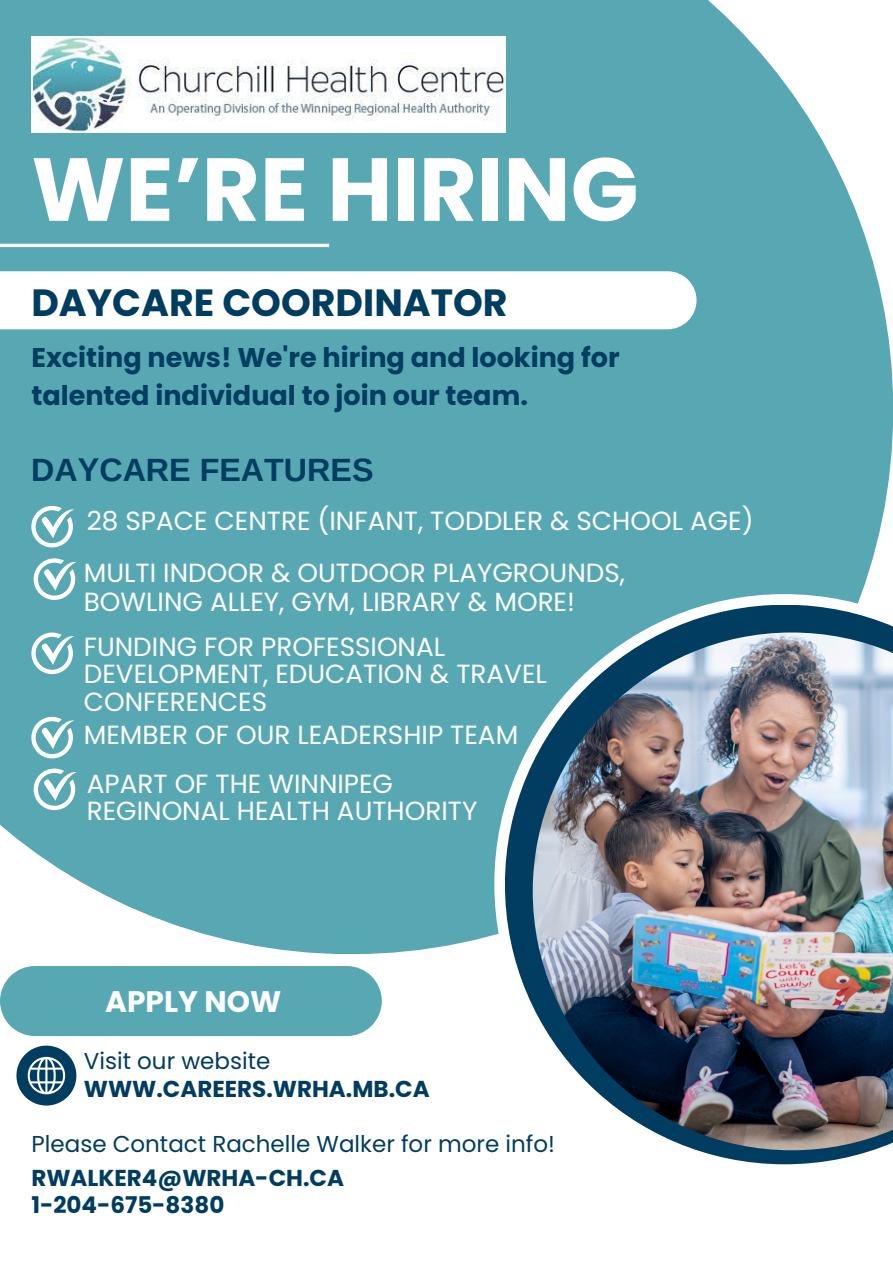
<style>
.page{position:relative;width:893px;height:1263px;background:#fff}
.page>*{position:absolute;margin:0;border:0;box-sizing:border-box;transform-origin:0 0}
.t1{font:700 89.32px "Poppins";color:#fff}
.t2{font:700 37.88px "Poppins";color:#003d60}
.t3{font:700 32.25px "Arimo";color:#003d60}
.t4{font:700 29.62px "Poppins";color:#fcfdfd}
.t5{font:700 27.08px/37.7px "Poppins";color:#003d60}
.t6{font:26.25px/27.6px "Poppins";color:#fff}
.t7{font:700 23.02px "Poppins";color:#003d60}
.t8{font:23.02px "Poppins";color:#003d60}
</style>
<div class="page">
<div style="left:0;top:0;width:893px;height:954px;background:#58a8b4"></div>
<svg style="left:494px;top:594px;width:399px;height:571px"></svg>
<svg style="left:505px;top:605px;width:388px;height:559px"></svg>
<img style="left:533px;top:632px;width:360px;height:518px">
<hr style="left:0;top:244px;width:329px;height:3px;background:#fff">
<svg style="left:0;top:271px;width:696px;height:58px"></svg>
<div style="left:0;top:966px;width:382px;height:70px;background:#58a8b4"></div>
<svg style="left:31px;top:506px;width:43px;height:41px"></svg>
<svg style="left:34px;top:558px;width:42px;height:42px"></svg>
<svg style="left:31px;top:632px;width:43px;height:42px"></svg>
<svg style="left:34px;top:768px;width:42px;height:42px"></svg>
<svg style="left:16px;top:1045px;width:60px;height:60px"></svg>
<img style="left:31px;top:36px;width:474px;height:96px">
<svg style="left:31px;top:717px;width:43px;height:41px"></svg>
<h2 class="t1" style="left:31px;top:127px;width:609px">WE’RE HIRING</h2>
<h5 class="t2" style="left:31px;top:276px;width:478px">DAYCARE COORDINATOR</h5>
<p class="t5" style="left:31px;top:339px;width:590px">Exciting news! We're hiring and looking for talented individual to join our team.</p>
<h3 class="t3" style="left:31px;top:452px;width:344px">DAYCARE FEATURES</h3>
<h4 class="t6" style="left:87px;top:507px;width:668px">28 SPACE CENTRE (INFANT, TODDLER &amp; SCHOOL AGE)</h4>
<p class="t6" style="left:84px;top:559px;width:542px;line-height:28.1px">MULTI INDOOR &amp; OUTDOOR PLAYGROUNDS,<br>BOWLING ALLEY, GYM, LIBRARY &amp; MORE!</p>
<p class="t6" style="left:84px;top:633px;width:464px">FUNDING FOR PROFESSIONAL<br>DEVELOPMENT, EDUCATION &amp; TRAVEL<br>CONFERENCES</p>
<p class="t6" style="left:84px;top:720px;width:436px">MEMBER OF OUR LEADERSHIP TEAM</p>
<p class="t6" style="left:87px;top:770px;width:392px">APART OF THE WINNIPEG<br>REGINONAL HEALTH AUTHORITY</p>
<h3 class="t4" style="left:105px;top:981px;width:177px">APPLY NOW</h3>
<h4 class="t8" style="left:84px;top:1045px;width:188px">Visit our website</h4>
<h4 class="t7" style="left:84px;top:1072px;width:347px">WWW.CAREERS.WRHA.MB.CA</h4>
<h4 class="t8" style="left:32px;top:1128px;width:525px">Please Contact Rachelle Walker for more info!</h4>
<h4 class="t7" style="left:31px;top:1162px;width:314px">RWALKER4@WRHA-CH.CA</h4>
<p class="t7" style="left:31px;top:1189px;width:194px">1-204-675-8380</p>
</div>
